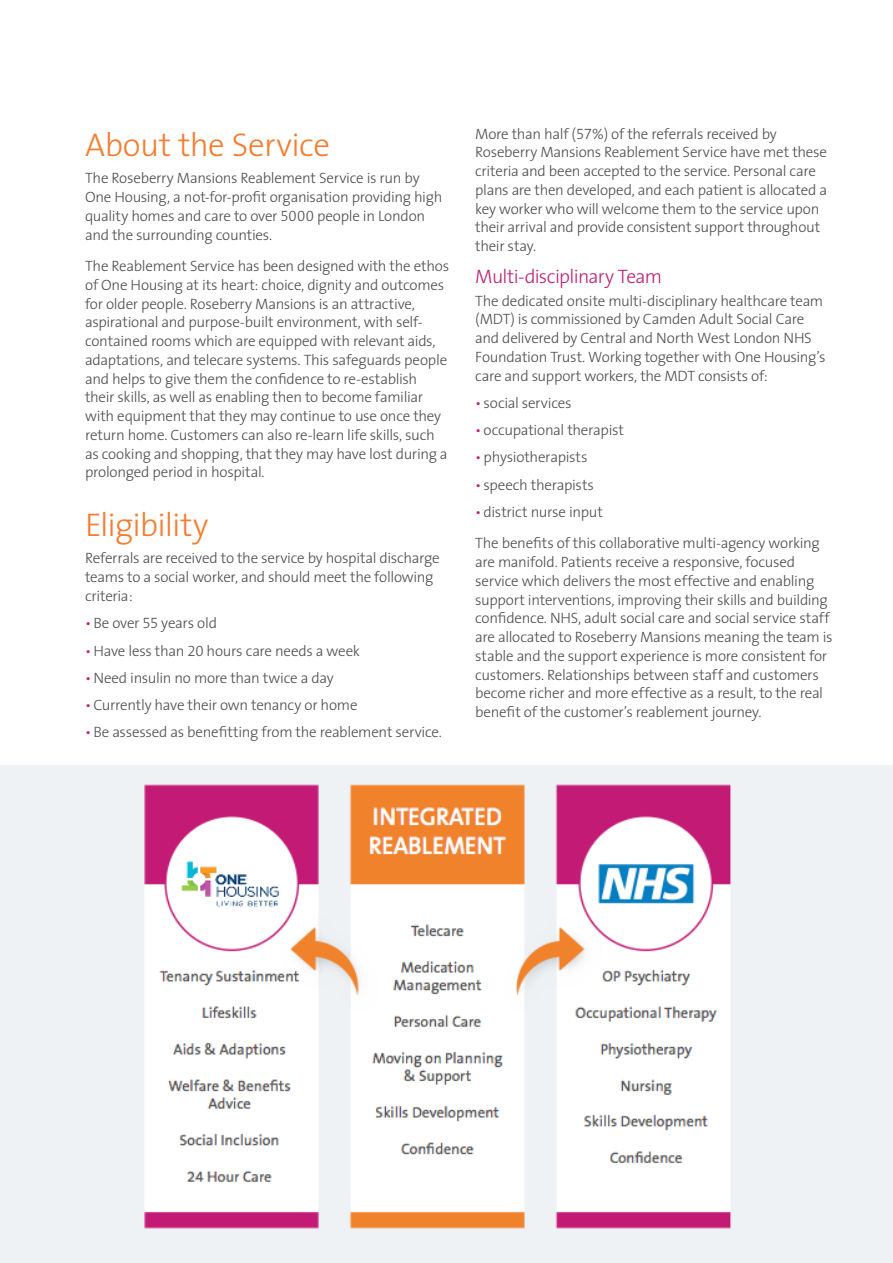
<style>
.page{position:relative;width:893px;height:1263px;background:#fff}
.page>*{position:absolute;margin:0;border:0;box-sizing:border-box;transform-origin:0 0}
.t1{font:300 33px "The Sans";letter-spacing:-.02em;color:#f47d30}
.t2{font:300 19.5px "The Sans";letter-spacing:-.04em;color:#bc2074}
.t3{font:300 15px/18.8px "The Sans";letter-spacing:-.02em;color:#4d4d4f}
.s1{font-family:"The Sans Light Expert";font-weight:400}
.s2{color:#bc2074}
</style>
<div class="page">
<img style="left:0;top:765px;width:893px;height:498px">
<h1 class="t1" style="left:85px;top:118px;width:246px">About the Service</h1>
<p class="t3" style="left:85px;top:168px;width:359px">The Roseberry Mansions Reablement Service is run by One Housing, a not-for-profit organisation providing high quality homes and care to over <span class="s1">5000</span> people in London and the surrounding counties.</p>
<p class="t3" style="left:85px;top:256px;width:366px">The Reablement Service has been designed with the ethos of One Housing at its heart: choice, dignity and outcomes for older people. Roseberry Mansions is an attractive, aspirational and purpose-built environment, with self&shy;contained rooms which are equipped with relevant aids, adaptations, and telecare systems. This safeguards people and helps to give them the confidence to re-establish their skills, as well as enabling then to become familiar with equipment that they may continue to use once they return home. Customers can also re-learn life skills, such as cooking and shopping, that they may have lost during a prolonged period in hospital.</p>
<h1 class="t1" style="left:85px;top:498px;width:125px">Eligibility</h1>
<p class="t3" style="left:85px;top:548px;width:356px">Referrals are received to the service by hospital discharge teams to a social worker, and should meet the following criteria:</p>
<p class="t3" style="left:85px;top:613px;width:133px"><span class="s2">•</span>Be over <span class="s1">55</span> years old</p>
<p class="t3" style="left:85px;top:641px;width:276px"><span class="s2">•</span>Have less than <span class="s1">20</span> hours care needs a week</p>
<p class="t3" style="left:85px;top:668px;width:250px"><span class="s2">•</span>Need insulin no more than twice a day</p>
<p class="t3" style="left:85px;top:695px;width:274px"><span class="s2">•</span>Currently have their own tenancy or home</p>
<p class="t3" style="left:85px;top:722px;width:358px"><span class="s2">•</span>Be assessed as benefitting from the reablement service.</p>
<p class="t3" style="left:475px;top:124px;width:354px">More than half (<span class="s1">57</span>%) of the referrals received by Roseberry Mansions Reablement Service have met these criteria and been accepted to the service. Personal care plans are then developed, and each patient is allocated a key worker who will welcome them to the service upon their arrival and provide consistent support throughout their stay.</p>
<h2 class="t2" style="left:475px;top:260px;width:189px">Multi-disciplinary Team</h2>
<p class="t3" style="left:475px;top:291px;width:352px">The dedicated onsite multi-disciplinary healthcare team (MDT) is commissioned by Camden Adult Social Care and delivered by Central and North West London NHS Foundation Trust. Working together with One Housing’s care and support workers, the MDT consists of:</p>
<p class="t3" style="left:475px;top:393px;width:98px"><span class="s2">•</span> social services</p>
<p class="t3" style="left:475px;top:420px;width:150px"><span class="s2">•</span>occupational therapist</p>
<p class="t3" style="left:475px;top:447px;width:114px"><span class="s2">•</span>physiotherapists</p>
<p class="t3" style="left:475px;top:475px;width:120px"><span class="s2">•</span> speech therapists</p>
<p class="t3" style="left:475px;top:496px;width:346px;line-height:31.5px"><span class="s2">•</span>district nurse input<br>The benefits of this collaborative multi-agency working</p>
<p class="t3" style="left:475px;top:552px;width:359px">are manifold. Patients receive a responsive, focused service which delivers the most effective and enabling support interventions, improving their skills and building confidence. NHS, adult social care and social service staff are allocated to Roseberry Mansions meaning the team is stable and the support experience is more consistent for customers. Relationships between staff and customers become richer and more effective as a result, to the real benefit of the customer’s reablement journey.</p>
</div>
